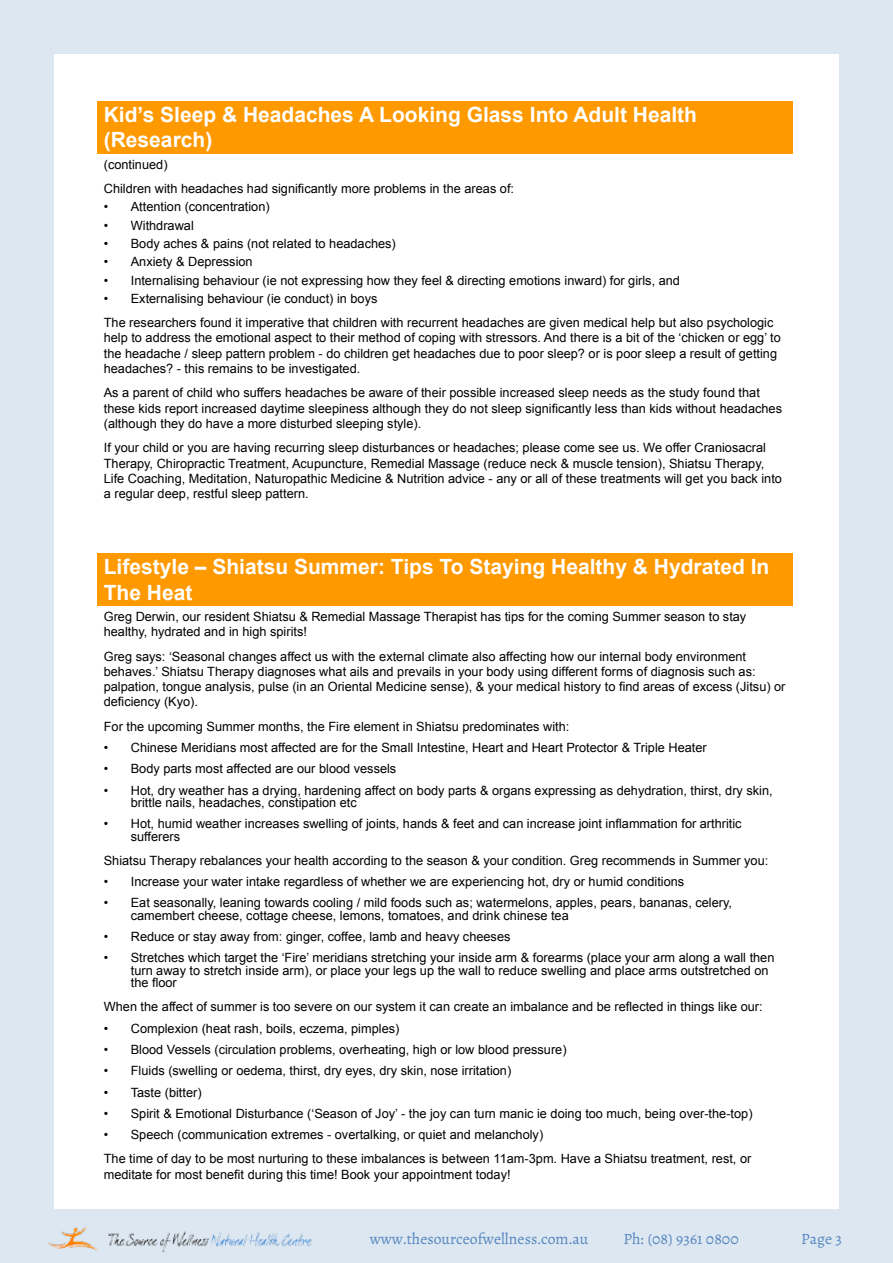
<style>
.page{position:relative;width:893px;height:1263px;background:#dde7f2}
.page>*{position:absolute;margin:0;border:0;box-sizing:border-box;transform-origin:0 0}
.t1{font:700 21px/25.2px "Arial";color:#fff}
.t2{font:15.75px "Alegreya";color:#5587be}
.t3{font:12.75px/15.3px "Arial";color:#000}
</style>
<div class="page">
<div style="left:54px;top:54px;width:785px;height:1155px;background:#fff"></div>
<img style="left:48px;top:1227px;width:264px;height:26px">
<div style="left:98px;top:101px;width:695px;height:52px;background:#f90"></div>
<div style="left:98px;top:553px;width:695px;height:53px;background:#f90"></div>
<h1 class="t1" style="left:104px;top:103px;width:595px">Kid’s Sleep &amp; Headaches A Looking Glass Into Adult Health (Research)</h1>
<p class="t3" style="left:104px;top:152px;width:412px;line-height:24.3px">(continued)<br>Children with headaches had significantly more problems in the areas of:</p>
<p class="t3" style="left:104px;top:199px;width:167px">• Attention (concentration)</p>
<p class="t3" style="left:104px;top:218px;width:92px">• Withdrawal</p>
<p class="t3" style="left:104px;top:236px;width:294px">• Body aches &amp; pains (not related to headaches)</p>
<p class="t3" style="left:104px;top:254px;width:150px">• Anxiety &amp; Depression</p>
<p class="t3" style="left:104px;top:273px;width:578px">• Internalising behaviour (ie not expressing how they feel &amp; directing emotions inward) for girls, and</p>
<p class="t3" style="left:104px;top:286px;width:671px;line-height:24.3px">• Externalising behaviour (ie conduct) in boys<br>The researchers found it imperative that children with recurrent headaches are given medical help but also psychologic</p>
<p class="t3" style="left:104px;top:330px;width:679px">help to address the emotional aspect to their method of coping with stressors. And there is a bit of the ‘chicken or egg’ to the headache / sleep pattern problem - do children get headaches due to poor sleep? or is poor sleep a result of getting headaches? - this remains to be investigated.</p>
<p class="t3" style="left:104px;top:385px;width:680px">As a parent of child who suffers headaches be aware of their possible increased sleep needs as the study found that these kids report increased daytime sleepiness although they do not sleep significantly less than kids without headaches (although they do have a more disturbed sleeping style).</p>
<p class="t3" style="left:104px;top:440px;width:680px">If your child or you are having recurring sleep disturbances or headaches; please come see us. We offer Craniosacral Therapy, Chiropractic Treatment, Acupuncture, Remedial Massage (reduce neck &amp; muscle tension), Shiatsu Therapy, Life Coaching, Meditation, Naturopathic Medicine &amp; Nutrition advice - any or all of these treatments will get you back into a regular deep, restful sleep pattern.</p>
<h1 class="t1" style="left:104px;top:555px;width:667px">Lifestyle – Shiatsu Summer: Tips To Staying Healthy &amp; Hydrated In<br>The Heat</h1>
<p class="t3" style="left:104px;top:609px;width:644px">Greg Derwin, our resident Shiatsu &amp; Remedial Massage Therapist has tips for the coming Summer season to stay healthy, hydrated and in high spirits!</p>
<p class="t3" style="left:104px;top:648px;width:683px">Greg says: ‘Seasonal changes affect us with the external climate also affecting how our internal body environment behaves.’ Shiatsu Therapy diagnoses what ails and prevails in your body using different forms of diagnosis such as: palpation, tongue analysis, pulse (in an Oriental Medicine sense), &amp; your medical history to find areas of excess (Jitsu) or deficiency (Kyo).</p>
<p class="t3" style="left:104px;top:719px;width:467px">For the upcoming Summer months, the Fire element in Shiatsu predominates with:</p>
<p class="t3" style="left:104px;top:740px;width:604px">• Chinese Meridians most affected are for the Small Intestine, Heart and Heart Protector &amp; Triple Heater</p>
<p class="t3" style="left:104px;top:761px;width:294px">• Body parts most affected are our blood vessels</p>
<p class="t3" style="left:131px;top:784px;width:643px;line-height:12.3px;text-indent:-27px">• Hot, dry weather has a drying, hardening affect on body parts &amp; organs expressing as dehydration, thirst, dry skin, brittle nails, headaches, constipation etc</p>
<p class="t3" style="left:131px;top:818px;width:612px;line-height:12.3px;text-indent:-27px">• Hot, humid weather increases swelling of joints, hands &amp; feet and can increase joint inflammation for arthritic sufferers</p>
<p class="t3" style="left:104px;top:853px;width:666px">Shiatsu Therapy rebalances your health according to the season &amp; your condition. Greg recommends in Summer you:</p>
<p class="t3" style="left:104px;top:874px;width:582px">• Increase your water intake regardless of whether we are experiencing hot, dry or humid conditions</p>
<p class="t3" style="left:131px;top:897px;width:603px;line-height:12.3px;text-indent:-27px">• Eat seasonally, leaning towards cooling / mild foods such as; watermelons, apples, pears, bananas, celery, camembert cheese, cottage cheese, lemons, tomatoes, and drink chinese tea</p>
<p class="t3" style="left:104px;top:929px;width:408px">• Reduce or stay away from: ginger, coffee, lamb and heavy cheeses</p>
<p class="t3" style="left:131px;top:952px;width:645px;line-height:12.3px;text-indent:-27px">• Stretches which target the ‘Fire’ meridians stretching your inside arm &amp; forearms (place your arm along a wall then turn away to stretch inside arm), or place your legs up the wall to reduce swelling and place arms outstretched on the floor</p>
<p class="t3" style="left:104px;top:999px;width:660px">When the affect of summer is too severe on our system it can create an imbalance and be reflected in things like our:</p>
<p class="t3" style="left:104px;top:1021px;width:297px">• Complexion (heat rash, boils, eczema, pimples)</p>
<p class="t3" style="left:104px;top:1042px;width:464px">• Blood Vessels (circulation problems, overheating, high or low blood pressure)</p>
<p class="t3" style="left:104px;top:1063px;width:409px">• Fluids (swelling or oedema, thirst, dry eyes, dry skin, nose irritation)</p>
<p class="t3" style="left:104px;top:1084px;width:99px">• Taste (bitter)</p>
<p class="t3" style="left:104px;top:1106px;width:650px">• Spirit &amp; Emotional Disturbance (‘Season of Joy’ - the joy can turn manic ie doing too much, being over-the-top)</p>
<p class="t3" style="left:104px;top:1123px;width:649px;line-height:24.3px">• Speech (communication extremes - overtalking, or quiet and melancholy)<br>The time of day to be most nurturing to these imbalances is between 11am-3pm. Have a Shiatsu treatment, rest, or</p>
<p class="t3" style="left:104px;top:1167px;width:408px">meditate for most benefit during this time! Book your appointment today!</p>
<p class="t2" style="left:370px;top:1229px;width:220px">www.thesourceofwellness.com.au</p>
<p class="t2" style="left:623px;top:1229px;width:117px">Ph: (08) 9361 0800</p>
<p class="t2" style="left:801px;top:1229px;width:42px">Page 3</p>
</div>
